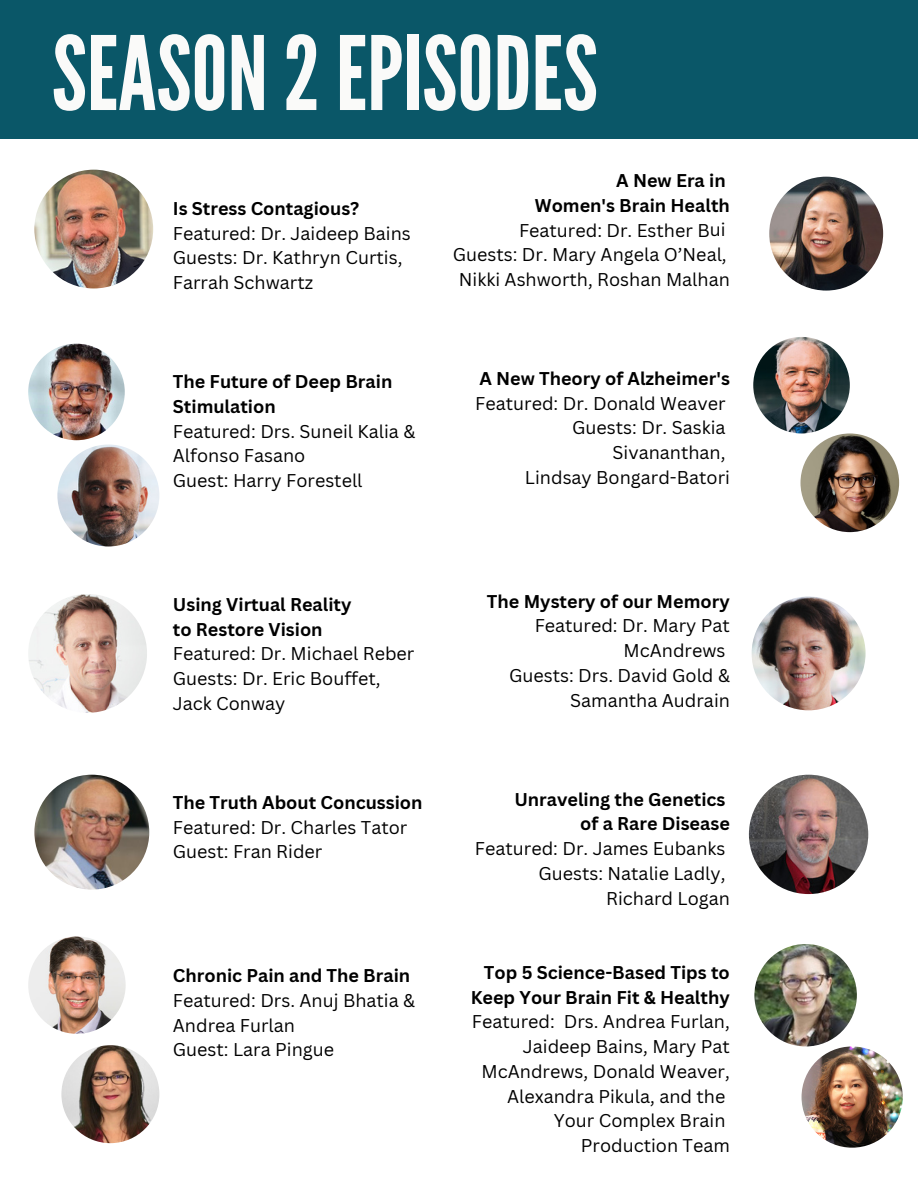
<style>
.page{position:relative;width:918px;height:1188px;background:#fff}
.page>*{position:absolute;margin:0;border:0;box-sizing:border-box;transform-origin:0 0}
.t1{font:102.15px "League Gothic";color:#fafaf9}
.t2{font:18px/24.8px "Canva Sans";color:#000}
.t3{font:700 18px/24.8px "Canva Sans";color:#000;text-align:right}
</style>
<div class="page">
<div style="left:0;top:0;width:918px;height:138px;background:#0a5768"></div>
<img style="left:34px;top:170px;width:119px;height:118px;border-radius:50%">
<img style="left:28px;top:344px;width:97px;height:96px;border-radius:50%">
<img style="left:57px;top:445px;width:102px;height:101px;border-radius:50%">
<img style="left:28px;top:594px;width:119px;height:119px;border-radius:50%">
<img style="left:34px;top:775px;width:115px;height:115px;border-radius:50%">
<img style="left:28px;top:936px;width:98px;height:98px;border-radius:50%">
<img style="left:61px;top:1045px;width:98px;height:98px;border-radius:50%">
<img style="left:769px;top:177px;width:114px;height:114px;border-radius:50%">
<img style="left:753px;top:337px;width:97px;height:96px;border-radius:50%">
<img style="left:800px;top:433px;width:99px;height:99px;border-radius:50%">
<img style="left:752px;top:596px;width:114px;height:114px;border-radius:50%">
<img style="left:749px;top:775px;width:119px;height:119px;border-radius:50%">
<img style="left:754px;top:944px;width:103px;height:102px;border-radius:50%">
<img style="left:802px;top:1046px;width:101px;height:102px;border-radius:50%">
<h2 class="t1" style="left:52px;top:15px;width:548px">SEASON 2 EPISODES</h2>
<h3 class="t3" style="left:173px;top:196px;width:188px">Is Stress Contagious?</h3>
<p class="t2" style="left:173px;top:220px;width:240px">Featured: Dr. Jaideep Bains<br>Guests: Dr. Kathryn Curtis,<br>Farrah Schwartz</p>
<h3 class="t3" style="left:173px;top:369px;width:221px;text-align:left">The Future of Deep Brain<br>Stimulation</h3>
<p class="t2" style="left:173px;top:418px;width:244px">Featured: Drs. Suneil Kalia &amp;<br>Alfonso Fasano</p>
<p class="t2" style="left:173px;top:468px;width:191px">Guest: Harry Forestell</p>
<h3 class="t3" style="left:535px;top:168px;width:197px">A New Era in<br>Women's Brain Health</h3>
<p class="t2" style="left:453px;top:217px;width:279px;text-align:right">Featured: Dr. Esther Bui<br>Guests: Dr. Mary Angela O’Neal,<br>Nikki Ashworth, Roshan Malhan</p>
<p class="t3" style="left:479px;top:366px;width:252px">A New Theory of Alzheimer's</p>
<p class="t2" style="left:475px;top:390px;width:256px;text-align:right">Featured: Dr. Donald Weaver<br>Guests: Dr. Saskia<br>Sivananthan,<br>Lindsay Bongard-Batori</p>
<h3 class="t3" style="left:173px;top:592px;width:180px;text-align:left">Using Virtual Reality to Restore Vision</h3>
<p class="t2" style="left:173px;top:641px;width:243px">Featured: Dr. Michael Reber<br>Guests: Dr. Eric Bouffet,<br>Jack Conway</p>
<h3 class="t3" style="left:173px;top:790px;width:251px">The Truth About Concussion</h3>
<p class="t2" style="left:173px;top:814px;width:236px">Featured: Dr. Charles Tator<br>Guest: Fran Rider</p>
<h3 class="t3" style="left:173px;top:963px;width:239px">Chronic Pain and The Brain</h3>
<p class="t2" style="left:173px;top:988px;width:244px">Featured: Drs. Anuj Bhatia &amp;<br>Andrea Furlan<br>Guest: Lara Pingue</p>
<h3 class="t3" style="left:487px;top:588px;width:245px">The Mystery of our Memory</h3>
<p class="t2" style="left:624px;top:638px;width:103px">McAndrews</p>
<p class="t2" style="left:535px;top:613px;width:197px">Featured: Dr. Mary Pat</p>
<p class="t2" style="left:509px;top:663px;width:222px;text-align:right">Guests: Drs. David Gold &amp;<br>Samantha Audrain</p>
<h3 class="t3" style="left:514px;top:786px;width:217px">Unraveling the Genetics of a Rare Disease</h3>
<p class="t2" style="left:475px;top:836px;width:257px;text-align:right">Featured: Dr. James Eubanks<br>Guests: Natalie Ladly,<br>Richard Logan</p>
<h3 class="t3" style="left:471px;top:960px;width:261px">Top 5 Science-Based Tips to<br>Keep Your Brain Fit &amp; Healthy</h3>
<p class="t2" style="left:472px;top:1009px;width:260px;text-align:right">Featured: Drs. Andrea Furlan,<br>Jaideep Bains, Mary Pat<br>McAndrews, Donald Weaver,<br>Alexandra Pikula, and the<br>Your Complex Brain<br>Production Team</p>
</div>
